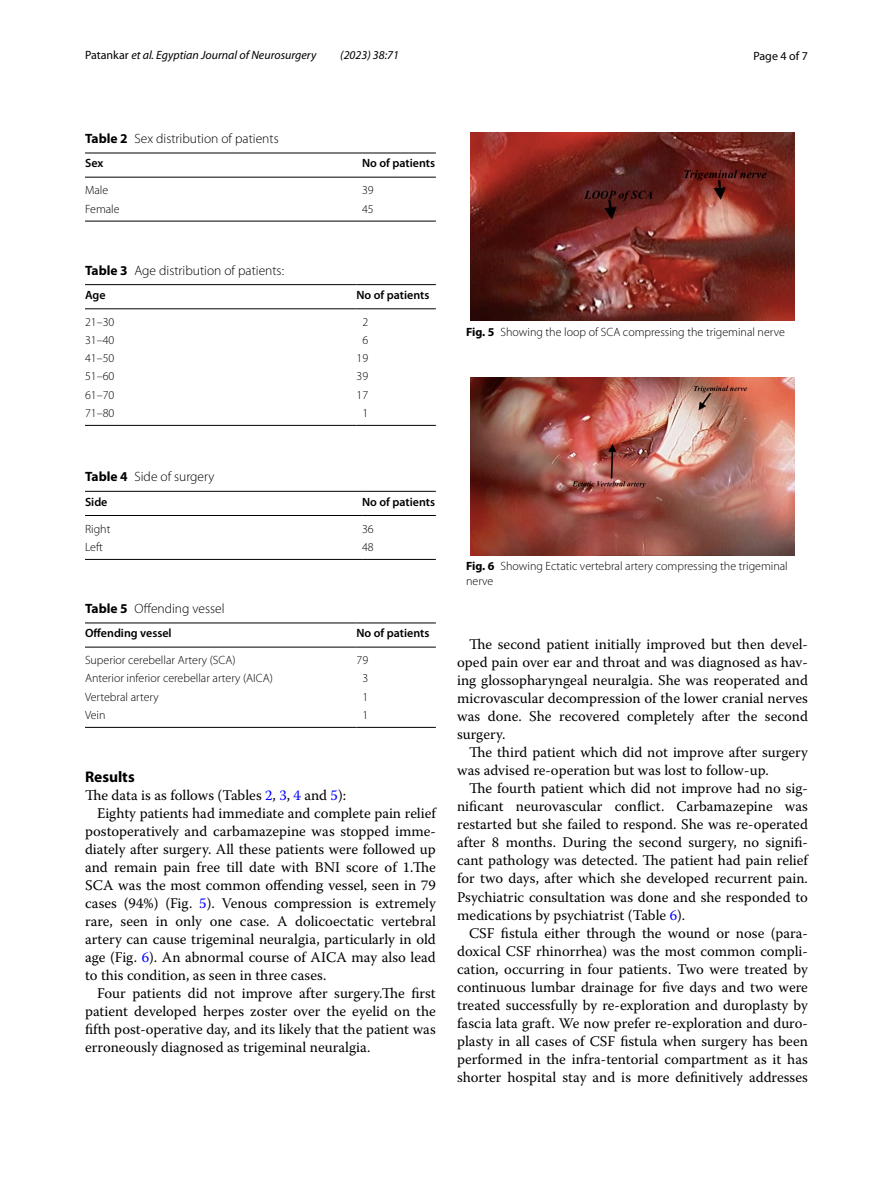
<style>
.page{position:relative;width:893px;height:1187px;background:#fff}
.page>*{position:absolute;margin:0;border:0;box-sizing:border-box;transform-origin:0 0}
.t1{font:700 15.45px "Myriad Pro";color:#000}
.t2{font:14.7px/18px "Warnock Pro";color:#000;text-align:justify}
.t3{font:300 13.5px "Myriad Pro";color:#000}
.t4{font:300 12px/15px "Myriad Pro";color:#000}
.t5{font:600 12px "Myriad Pro";color:#000}
.t6{font:italic 12px "Myriad Pro";color:#000}
.t7{font:12px "Myriad Pro";color:#000}
.s1{font-style:normal}
.s2{font-weight:700}
.s3{color:#00f}
</style>
<div class="page">
<hr style="left:85px;top:153px;width:277px;height:1px;background:#000">
<hr style="left:85px;top:177px;width:277px;height:1px;background:#000">
<hr style="left:362px;top:153px;width:74px;height:1px;background:#000">
<hr style="left:362px;top:177px;width:74px;height:1px;background:#000">
<hr style="left:85px;top:221px;width:277px;height:1px;background:#000">
<hr style="left:362px;top:221px;width:74px;height:1px;background:#000">
<hr style="left:85px;top:284px;width:271px;height:1px;background:#000">
<hr style="left:85px;top:308px;width:271px;height:1px;background:#000">
<hr style="left:356px;top:284px;width:80px;height:1px;background:#000">
<hr style="left:356px;top:308px;width:80px;height:1px;background:#000">
<hr style="left:85px;top:425px;width:271px;height:1px;background:#000">
<hr style="left:356px;top:425px;width:80px;height:1px;background:#000">
<hr style="left:85px;top:491px;width:277px;height:1px;background:#000">
<hr style="left:85px;top:515px;width:277px;height:1px;background:#000">
<hr style="left:362px;top:491px;width:74px;height:1px;background:#000">
<hr style="left:362px;top:515px;width:74px;height:1px;background:#000">
<hr style="left:85px;top:559px;width:277px;height:1px;background:#000">
<hr style="left:362px;top:559px;width:74px;height:1px;background:#000">
<hr style="left:85px;top:622px;width:271px;height:1px;background:#000">
<hr style="left:85px;top:646px;width:271px;height:1px;background:#000">
<hr style="left:356px;top:622px;width:80px;height:1px;background:#000">
<hr style="left:356px;top:646px;width:80px;height:1px;background:#000">
<hr style="left:85px;top:727px;width:271px;height:1px;background:#000">
<hr style="left:356px;top:727px;width:80px;height:1px;background:#000">
<img style="left:471px;top:133px;width:323px;height:187px">
<img style="left:471px;top:377px;width:323px;height:178px">
<p class="t6" style="left:85px;top:48px;width:233px"><span class="s1">Patankar</span> et al. Egyptian Journal of Neurosurgery</p>
<p class="t6" style="left:340px;top:48px;width:60px">(2023) 38:71</p>
<p class="t7" style="left:753px;top:48px;width:56px">Page 4 of 7</p>
<p class="t3" style="left:85px;top:131px;width:195px"><span class="s2">Table 2</span> Sex distribution of patients</p>
<p class="t5" style="left:85px;top:156px;width:20px">Sex</p>
<p class="t5" style="left:362px;top:156px;width:74px">No of patients</p>
<p class="t4" style="left:85px;top:183px;width:25px">Male</p>
<p class="t4" style="left:362px;top:183px;width:13px">39</p>
<p class="t4" style="left:85px;top:201px;width:36px">Female</p>
<p class="t4" style="left:362px;top:201px;width:13px">45</p>
<p class="t3" style="left:85px;top:263px;width:200px"><span class="s2">Table 3</span> Age distribution of patients:</p>
<p class="t5" style="left:85px;top:287px;width:22px">Age</p>
<p class="t5" style="left:356px;top:287px;width:74px">No of patients</p>
<p class="t4" style="left:85px;top:314px;width:31px">21–30</p>
<p class="t4" style="left:362px;top:314px;width:7px">2</p>
<p class="t4" style="left:85px;top:333px;width:31px">31–40</p>
<p class="t4" style="left:362px;top:333px;width:7px">6</p>
<p class="t4" style="left:85px;top:351px;width:31px">41–50</p>
<p class="t4" style="left:356px;top:351px;width:13px">19</p>
<p class="t4" style="left:85px;top:369px;width:31px">51–60</p>
<p class="t4" style="left:356px;top:369px;width:13px">39</p>
<p class="t4" style="left:85px;top:387px;width:31px">61–70</p>
<p class="t4" style="left:356px;top:387px;width:13px">17</p>
<p class="t4" style="left:85px;top:405px;width:31px">71–80</p>
<p class="t4" style="left:362px;top:405px;width:7px">1</p>
<p class="t4" style="left:466px;top:324px;width:320px"><span class="s2">Fig. 5</span> Showing the loop of SCA compressing the trigeminal nerve</p>
<p class="t3" style="left:85px;top:469px;width:131px"><span class="s2">Table 4</span> Side of surgery</p>
<p class="t5" style="left:85px;top:494px;width:24px">Side</p>
<p class="t5" style="left:362px;top:494px;width:74px">No of patients</p>
<p class="t4" style="left:85px;top:521px;width:27px">Right</p>
<p class="t4" style="left:362px;top:521px;width:13px">36</p>
<p class="t4" style="left:85px;top:539px;width:19px">Left</p>
<p class="t4" style="left:362px;top:539px;width:13px">48</p>
<p class="t3" style="left:85px;top:601px;width:141px"><span class="s2">Table 5</span> Offending vessel</p>
<p class="t5" style="left:85px;top:625px;width:88px">Offending vessel</p>
<p class="t5" style="left:356px;top:625px;width:74px">No of patients</p>
<p class="t4" style="left:85px;top:653px;width:152px">Superior cerebellar Artery (SCA)</p>
<p class="t4" style="left:356px;top:653px;width:13px">79</p>
<p class="t4" style="left:85px;top:671px;width:189px">Anterior inferior cerebellar artery (AICA)</p>
<p class="t4" style="left:362px;top:671px;width:7px">3</p>
<p class="t4" style="left:85px;top:689px;width:75px">Vertebral artery</p>
<p class="t4" style="left:362px;top:689px;width:7px">1</p>
<p class="t4" style="left:85px;top:707px;width:22px">Vein</p>
<p class="t4" style="left:362px;top:707px;width:7px">1</p>
<p class="t1" style="left:85px;top:766px;width:51px">Results</p>
<p class="t2" style="left:85px;top:786px;width:263px">The data is as follows (Tables <span class="s3">2</span>, <span class="s3">3</span>, <span class="s3">4</span> and <span class="s3">5</span>):</p>
<p class="t2" style="left:97px;top:804px;width:340px">Eighty patients had immediate and complete pain relief</p>
<p class="t2" style="left:85px;top:821px;width:352px">postoperatively and carbamazepine was stopped imme-</p>
<p class="t2" style="left:85px;top:840px;width:352px">diately after surgery. All these patients were followed up</p>
<p class="t2" style="left:85px;top:858px;width:352px">and remain pain free till date with BNI score of 1.The</p>
<p class="t2" style="left:85px;top:875px;width:352px">SCA was the most common offending vessel, seen in 79</p>
<p class="t2" style="left:85px;top:893px;width:352px">cases (94%) (Fig. <span class="s3">5</span>). Venous compression is extremely</p>
<p class="t2" style="left:85px;top:911px;width:352px">rare, seen in only one case. A dolicoectatic vertebral</p>
<p class="t2" style="left:85px;top:929px;width:352px">artery can cause trigeminal neuralgia, particularly in old</p>
<p class="t2" style="left:85px;top:947px;width:352px">age (Fig. <span class="s3">6</span>). An abnormal course of AICA may also lead</p>
<p class="t2" style="left:85px;top:965px;width:243px">to this condition, as seen in three cases.</p>
<p class="t2" style="left:97px;top:983px;width:340px">Four patients did not improve after surgery.The first</p>
<p class="t2" style="left:85px;top:1001px;width:352px">patient developed herpes zoster over the eyelid on the</p>
<p class="t2" style="left:85px;top:1019px;width:352px">fifth post-operative day, and its likely that the patient was</p>
<p class="t2" style="left:85px;top:1037px;width:287px">erroneously diagnosed as trigeminal neuralgia.</p>
<p class="t4" style="left:466px;top:559px;width:323px"><span class="s2">Fig. 6</span> Showing Ectatic vertebral artery compressing the trigeminal nerve</p>
<p class="t2" style="left:457px;top:635px;width:352px;text-indent:12px">The second patient initially improved but then devel&shy;oped pain over ear and throat and was diagnosed as hav&shy;ing glossopharyngeal neuralgia. She was reoperated and microvascular decompression of the lower cranial nerves was done. She recovered completely after the second surgery.</p>
<p class="t2" style="left:457px;top:743px;width:352px;text-indent:12px">The third patient which did not improve after surgery was advised re-operation but was lost to follow-up.</p>
<p class="t2" style="left:457px;top:779px;width:352px;text-indent:12px">The fourth patient which did not improve had no sig&shy;nificant neurovascular conflict. Carbamazepine was restarted but she failed to respond. She was re-operated after 8 months. During the second surgery, no signifi&shy;cant pathology was detected. The patient had pain relief for two days, after which she developed recurrent pain.<br>Psychiatric consultation was done and she responded to medications by psychiatrist (Table <span class="s3">6</span>).</p>
<p class="t2" style="left:457px;top:923px;width:352px;text-indent:12px">CSF fistula either through the wound or nose (para&shy;doxical CSF rhinorrhea) was the most common compli&shy;cation, occurring in four patients. Two were treated by continuous lumbar drainage for five days and two were treated successfully by re-exploration and duroplasty by fascia lata graft. We now prefer re-exploration and duro&shy;plasty in all cases of CSF fistula when surgery has been performed in the infra-tentorial compartment as it has shorter hospital stay and is more definitively addresses</p>
</div>
